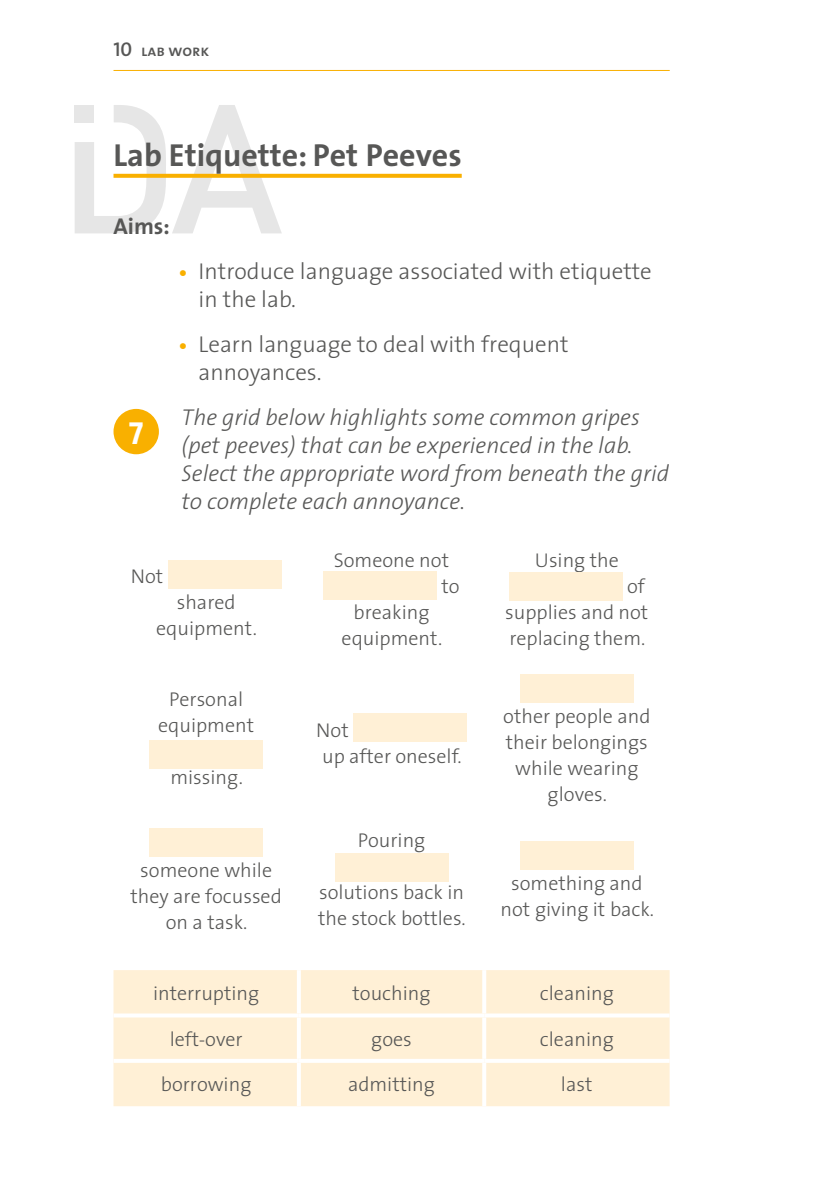
<style>
.page{position:relative;width:840px;height:1191px;background:#fff}
.page>*{position:absolute;margin:0;border:0;box-sizing:border-box;transform-origin:0 0}
.t1{font:700 32px "The Sans";color:#575756}
.t2{font:32px "The Sans Bold Caps";color:#fff}
.t3{font:italic 300 23px/28px "The Sans";color:#575756}
.t4{font:300 23px/28px "The Sans";color:#575756}
.t5{font:700 23px "The Sans";color:#575756}
.t6{font:300 20px/26px "The Sans";color:#575756;text-align:center}
.t7{font:16px "The Sans Semi Bold Caps";color:#575756}
.s1{font-size:20px}
.s2{font-weight:700;font-size:20px;color:#f9b000}
</style>
<div class="page">
<hr style="left:113px;top:70px;width:556px;height:1px;background:#f9b000">
<svg style="left:75px;top:105px;width:207px;height:128px"></svg>
<div style="left:75px;top:105px;width:19px;height:18px;background:#e6e6e6"></div>
<svg style="left:113px;top:174px;width:348px;height:4px"></svg>
<div style="left:168px;top:560px;width:113px;height:29px;background:#fff0d6"></div>
<div style="left:323px;top:571px;width:114px;height:28px;background:#fff0d6"></div>
<div style="left:509px;top:572px;width:113px;height:29px;background:#fff0d6"></div>
<div style="left:149px;top:740px;width:114px;height:28px;background:#fff0d6"></div>
<div style="left:353px;top:713px;width:113px;height:28px;background:#fff0d6"></div>
<div style="left:520px;top:674px;width:113px;height:29px;background:#fff0d6"></div>
<div style="left:149px;top:828px;width:114px;height:29px;background:#fff0d6"></div>
<div style="left:334px;top:853px;width:114px;height:29px;background:#fff0d6"></div>
<div style="left:520px;top:841px;width:113px;height:29px;background:#fff0d6"></div>
<div style="left:113px;top:970px;width:556px;height:136px;background:#fff0d6"></div>
<hr style="left:297px;top:970px;width:4px;height:43px;background:#fff">
<hr style="left:482px;top:970px;width:4px;height:43px;background:#fff">
<svg style="left:113px;top:1013px;width:186px;height:4px"></svg>
<svg style="left:299px;top:1013px;width:185px;height:4px"></svg>
<hr style="left:297px;top:1017px;width:4px;height:41px;background:#fff">
<svg style="left:484px;top:1013px;width:185px;height:4px"></svg>
<hr style="left:482px;top:1017px;width:4px;height:41px;background:#fff">
<svg style="left:113px;top:1058px;width:186px;height:4px"></svg>
<svg style="left:299px;top:1058px;width:185px;height:4px"></svg>
<hr style="left:297px;top:1062px;width:4px;height:44px;background:#fff">
<svg style="left:484px;top:1058px;width:185px;height:4px"></svg>
<hr style="left:482px;top:1062px;width:4px;height:44px;background:#fff">
<div style="left:113px;top:409px;width:46px;height:45px;background:#f9b000;border-radius:50%"></div>
<p class="t7" style="left:113px;top:37px;width:97px"><span class="s1">10</span> lab work</p>
<h1 class="t1" style="left:113px;top:128px;width:349px">Lab Etiquette: Pet Peeves</h1>
<p class="t5" style="left:113px;top:206px;width:58px">Aims:</p>
<h1 class="t2" style="left:129px;top:406px;width:16px">7</h1>
<p class="t4" style="left:198px;top:256px;width:454px;text-indent:-20px"><span class="s2">•</span> Introduce language associated with etiquette in the lab.</p>
<p class="t4" style="left:198px;top:329px;width:371px;text-indent:-20px"><span class="s2">•</span> Learn language to deal with frequent annoyances.</p>
<p class="t3" style="left:181px;top:402px;width:488px">The grid below highlights some common gripes (pet peeves) that can be experienced in the lab.<br>Select the appropriate word from beneath the grid to complete each annoyance.</p>
<p class="t6" style="left:131px;top:563px;width:34px">Not</p>
<p class="t6" style="left:156px;top:589px;width:102px">shared equipment.</p>
<p class="t6" style="left:158px;top:686px;width:97px">Personal equipment</p>
<p class="t6" style="left:170px;top:764px;width:74px">missing.</p>
<p class="t6" style="left:130px;top:856px;width:153px">someone while they are focussed on a task.</p>
<p class="t6" style="left:333px;top:546px;width:117px">Someone not</p>
<p class="t6" style="left:441px;top:572px;width:20px">to</p>
<p class="t6" style="left:353px;top:598px;width:77px">breaking</p>
<p class="t6" style="left:341px;top:624px;width:102px">equipment.</p>
<p class="t6" style="left:316px;top:716px;width:147px;text-align:left">Not<br>up after oneself.</p>
<p class="t6" style="left:534px;top:546px;width:85px">Using the</p>
<p class="t6" style="left:505px;top:572px;width:144px;text-align:left;text-indent:122px">of supplies and not replacing them.</p>
<p class="t6" style="left:503px;top:703px;width:149px">other people and their belongings while wearing gloves.</p>
<p class="t6" style="left:357px;top:827px;width:69px">Pouring</p>
<p class="t6" style="left:318px;top:879px;width:149px;text-align:left">solutions back in the stock bottles.</p>
<p class="t6" style="left:500px;top:869px;width:155px">something and not giving it back.</p>
<p class="t6" style="left:153px;top:980px;width:108px">interrupting</p>
<p class="t6" style="left:352px;top:980px;width:79px">touching</p>
<p class="t6" style="left:539px;top:980px;width:75px">cleaning</p>
<p class="t6" style="left:169px;top:1025px;width:74px">left-over</p>
<p class="t6" style="left:371px;top:1025px;width:42px">goes</p>
<p class="t6" style="left:539px;top:1025px;width:75px">cleaning</p>
<p class="t6" style="left:161px;top:1070px;width:92px">borrowing</p>
<p class="t6" style="left:348px;top:1070px;width:88px">admitting</p>
<p class="t6" style="left:560px;top:1070px;width:33px">last</p>
</div>
